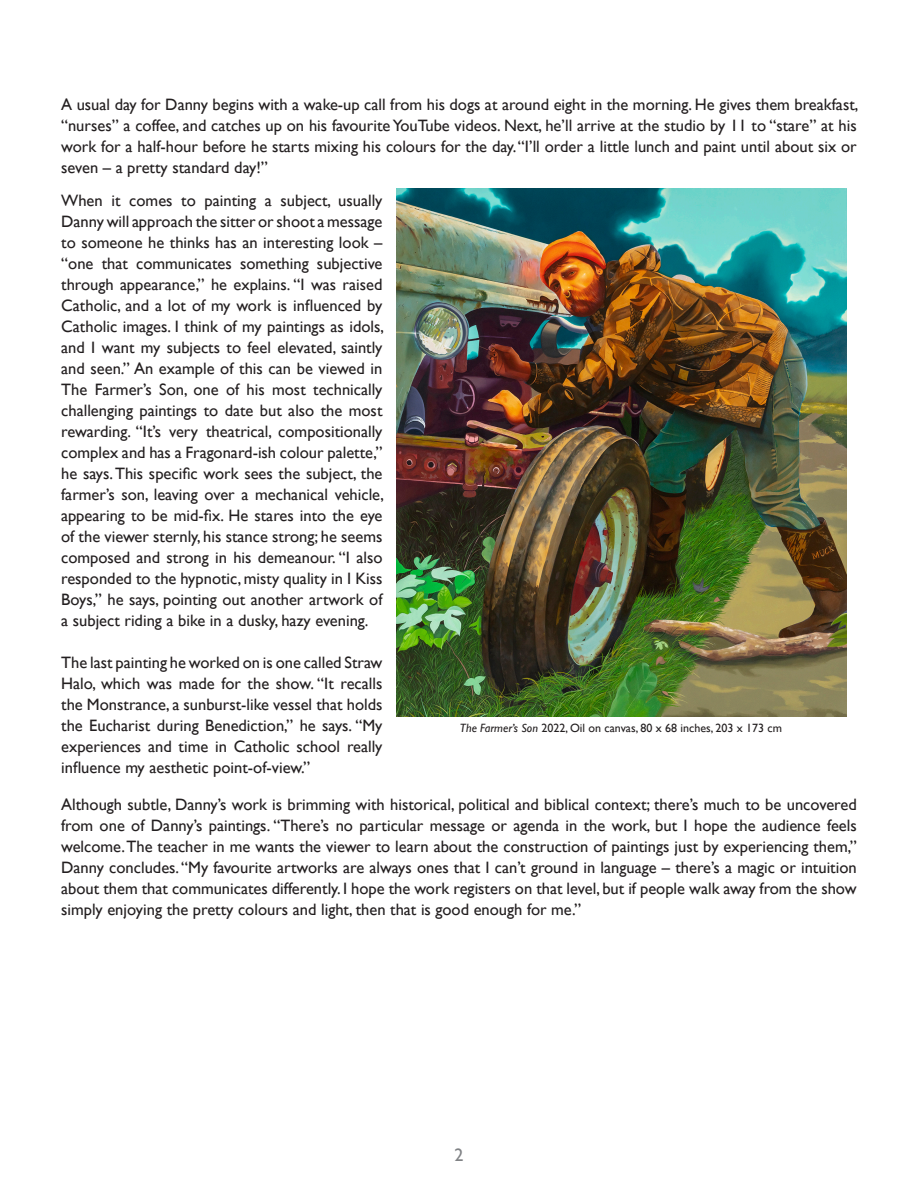
<style>
.page{position:relative;width:918px;height:1188px;background:#fff}
.page>*{position:absolute;margin:0;border:0;box-sizing:border-box;transform-origin:0 0}
.t1{font:18px "Gill Sans";color:#808285}
.t2{font:16.5px/21px "Gill Sans";color:#231f20;text-align:justify}
.t3{font:12px "Gill Sans";color:#231f20}
.s1{font-style:italic}
</style>
<div class="page">
<img style="left:396px;top:188px;width:450px;height:529px">
<p class="t2" style="left:61px;top:93px;width:799px">A usual day for Danny begins with a wake-up call from his dogs at around eight in the morning. He gives them breakfast, “nurses” a coffee, and catches up on his favourite YouTube videos. Next, he’ll arrive at the studio by 11 to “stare” at his work for a half-hour before he starts mixing his colours for the day. “I’ll order a little lunch and paint until about six or seven – a pretty standard day!”</p>
<p class="t2" style="left:61px;top:189px;width:324px">When it comes to painting a subject, usually Danny will approach the sitter or shoot a message to someone he thinks has an interesting look – “one that communicates something subjective through appearance,” he explains. “I was raised Catholic, and a lot of my work is influenced by Catholic images. I think of my paintings as idols, and I want my subjects to feel elevated, saintly and seen.” An example of this can be viewed in The Farmer’s Son, one of his most technically challenging paintings to date but also the most rewarding. “It’s very theatrical, compositionally complex and has a Fragonard-ish colour palette,” he says. This specific work sees the subject, the farmer’s son, leaving over a mechanical vehicle, appearing to be mid-fix. He stares into the eye of the viewer sternly, his stance strong; he seems composed and strong in his demeanour. “I also responded to the hypnotic, misty quality in I Kiss Boys,” he says, pointing out another artwork of a subject riding a bike in a dusky, hazy evening.</p>
<p class="t2" style="left:61px;top:651px;width:323px">The last painting he worked on is one called Straw Halo, which was made for the show. “It recalls the Monstrance, a sunburst-like vessel that holds the Eucharist during Benediction,” he says. “My experiences and time in Catholic school really influence my aesthetic point-of-view.”</p>
<p class="t2" style="left:61px;top:794px;width:797px">Although subtle, Danny’s work is brimming with historical, political and biblical context; there’s much to be uncovered from one of Danny’s paintings. “There’s no particular message or agenda in the work, but I hope the audience feels welcome. The teacher in me wants the viewer to learn about the construction of paintings just by experiencing them,” Danny concludes. “My favourite artworks are always ones that I can’t ground in language – there’s a magic or intuition about them that communicates differently. I hope the work registers on that level, but if people walk away from the show simply enjoying the pretty colours and light, then that is good enough for me.”</p>
<p class="t3" style="left:460px;top:721px;width:324px"><span class="s1">The Farmer’s Son</span> 2022, Oil on canvas, 80 x 68 inches, 203 x 173 cm</p>
<p class="t1" style="left:454px;top:1144px;width:10px">2</p>
</div>
